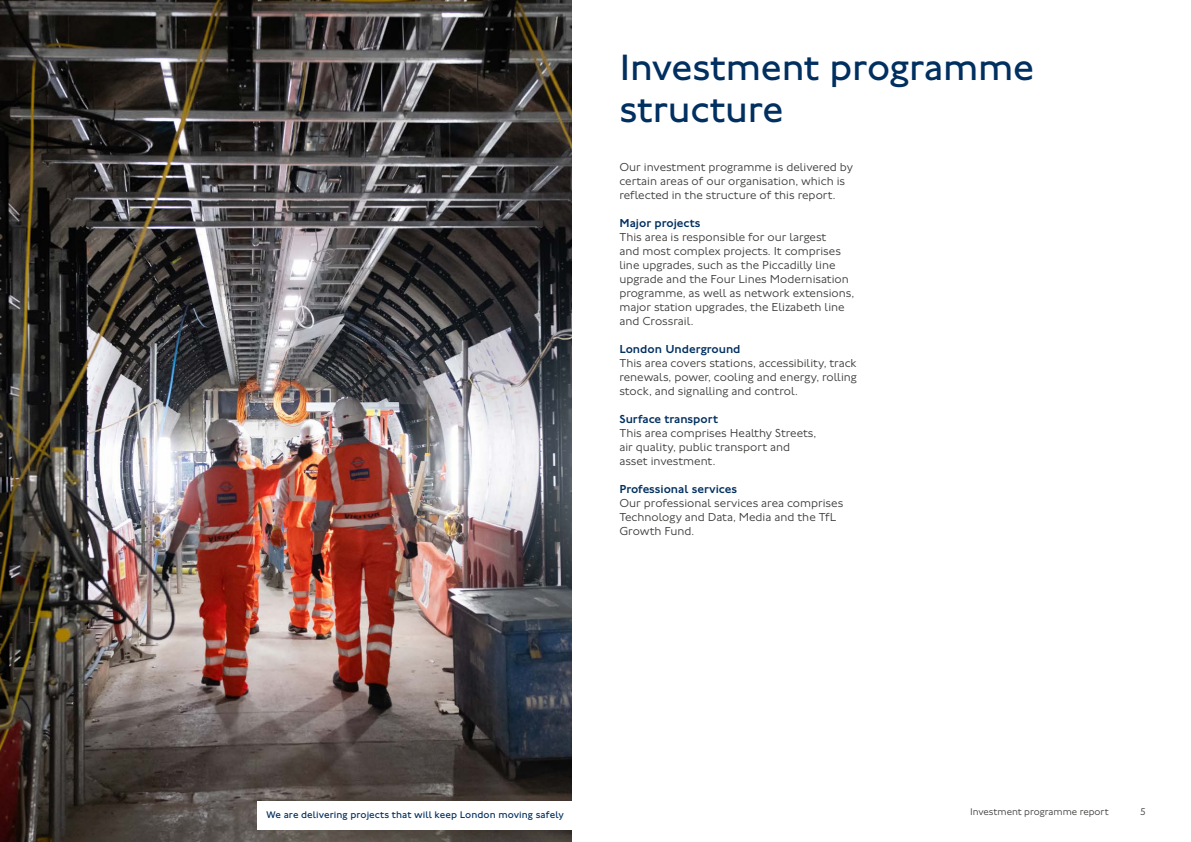
<style>
.page{position:relative;width:1191px;height:842px;background:#fff}
.page>*{position:absolute;margin:0;border:0;box-sizing:border-box;transform-origin:0 0}
.t1{font:38px/42px "Johnston 100";letter-spacing:-.01em;color:#002f60}
.Body_12_14_P{font:300 12px/14px "Johnston 100";color:#3c3c3b}
.Body_Heading_12_14_Blue_H4{font:500 12px "Johnston 100";color:#002f60}
.PictureCaption_10_12_P{font:10px "Johnston 100";letter-spacing:.005em;color:#002f60}
.t2{font:300 10px "Johnston 100";color:#3c3c3b}
</style>
<div class="page">
<img style="left:0;top:0;width:571px;height:842px">
<div style="left:257px;top:801px;width:315px;height:28px;background:#fff"></div>
<h3 class="t1" style="left:619px;top:47px;width:416px">Investment programme structure</h3>
<p class="Body_12_14_P" style="left:619px;top:161px;width:235px">Our investment programme is delivered by certain areas of our organisation, which is reflected in the structure of this report.</p>
<h4 class="Body_Heading_12_14_Blue_H4" style="left:619px;top:217px;width:82px">Major projects</h4>
<p class="Body_12_14_P" style="left:619px;top:231px;width:236px">This area is responsible for our largest<br>and most complex projects. It comprises line upgrades, such as the Piccadilly line upgrade and the Four Lines Modernisation programme, as well as network extensions, major station upgrades, the Elizabeth line and Crossrail.</p>
<h4 class="Body_Heading_12_14_Blue_H4" style="left:619px;top:343px;width:123px">London Underground</h4>
<p class="Body_12_14_P" style="left:619px;top:357px;width:239px;text-align:justify">This area covers stations, accessibility, track renewals, power, cooling and energy, rolling stock, and signalling and control.</p>
<h4 class="Body_Heading_12_14_Blue_H4" style="left:619px;top:413px;width:100px">Surface transport</h4>
<p class="Body_12_14_P" style="left:619px;top:427px;width:198px">This area comprises Healthy Streets, air quality, public transport and asset investment.</p>
<h4 class="Body_Heading_12_14_Blue_H4" style="left:619px;top:483px;width:119px">Professional services</h4>
<p class="Body_12_14_P" style="left:619px;top:497px;width:225px">Our professional services area comprises<br>Technology and Data, Media and the TfL<br>Growth Fund.</p>
<p class="PictureCaption_10_12_P" style="left:266px;top:809px;width:299px">We are delivering projects that will keep London moving safely</p>
<p class="t2" style="left:970px;top:807px;width:140px">Investment programme report</p>
<p class="t2" style="left:1140px;top:807px;width:7px">5</p>
</div>
